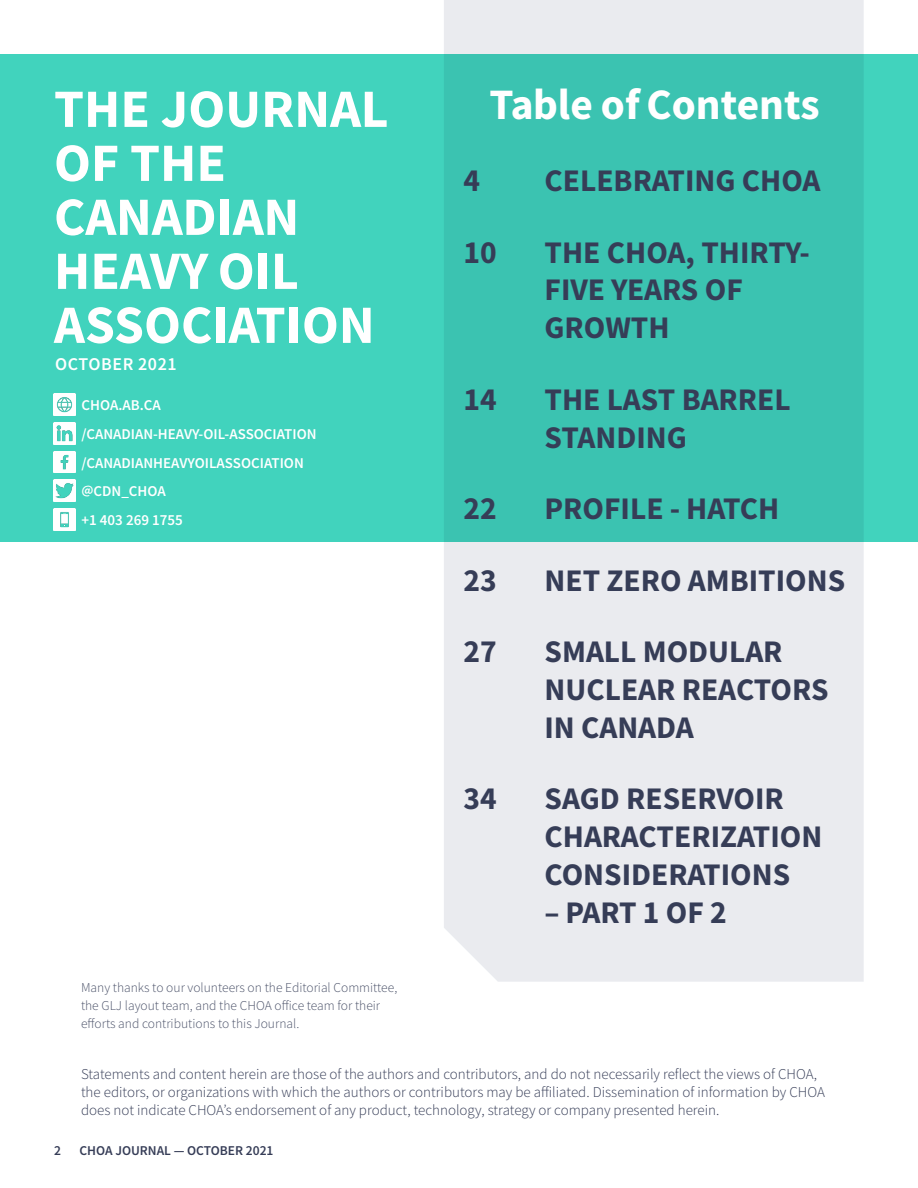
<style>
.page{position:relative;width:918px;height:1188px;background:#fff}
.page>*{position:absolute;margin:0;border:0;box-sizing:border-box;transform-origin:0 0}
.TOC_title{font:54px/54px "Source Sans Variable";color:#fff}
.TOC_title-2{font:43.5px "Source Sans Variable";color:#fff}
.t1{font:31.5px/37.8px "Source Sans Variable";color:#363d57}
.t2{font:18px "Source Sans Variable";letter-spacing:.03em;color:#fff}
.Body{font:15px/18px "Source Sans Variable";color:#363d57}
.t3{font:15px "Source Sans Variable";color:#fff}
.Body-2{font:13.5px/18px "Source Sans Variable";color:#4a5168}
.t4{font:13.5px "Source Sans Variable";color:#363d57}
</style>
<div class="page">
<div style="left:0;top:54px;width:918px;height:487px;background:#41d3bd"></div>
<svg style="left:444px;top:0;width:420px;height:982px;fill:#eaebef"></svg>
<img style="left:54px;top:422px;width:22px;height:22px">
<img style="left:54px;top:451px;width:22px;height:22px">
<img style="left:54px;top:480px;width:22px;height:22px">
<img style="left:54px;top:394px;width:22px;height:21px">
<img style="left:54px;top:509px;width:22px;height:22px">
<p class="TOC_title" style="left:54px;top:82px;width:336px">THE JOURNAL<br>OF THE<br>CANADIAN<br>HEAVY OIL<br>ASSOCIATION</p>
<p class="t2" style="left:55px;top:353px;width:123px">October 2021</p>
<p class="t2" style="left:164px;top:330px;width:58px">OCTOBER</p>
<p class="t2" style="left:247px;top:330px;width:40px">2021</p>
<p class="t3" style="left:82px;top:396px;width:81px">CHOA.AB.CA</p>
<p class="t3" style="left:82px;top:425px;width:237px">/CANADIAN-HEAVY-OIL-ASSOCIATION</p>
<p class="t3" style="left:82px;top:454px;width:224px">/CANADIANHEAVYOILASSOCIATION</p>
<p class="t3" style="left:82px;top:482px;width:86px">@CDN_CHOA</p>
<p class="t3" style="left:82px;top:511px;width:103px">+1 403 269 1755</p>
<p class="Body-2" style="left:81px;top:978px;width:318px">Many thanks to our volunteers on the Editorial Committee, the GLJ layout team, and the CHOA office team for their efforts and contributions to this Journal.</p>
<p class="TOC_title-2" style="left:489px;top:78px;width:332px">Table of Contents</p>
<p class="t1" style="left:464px;top:162px;width:18px">4</p>
<p class="t1" style="left:544px;top:162px;width:278px">CELEBRATING CHOA</p>
<p class="t1" style="left:464px;top:233px;width:35px">10</p>
<p class="t1" style="left:544px;top:233px;width:267px">THE CHOA, THIRTY-<br>FIVE YEARS OF<br>GROWTH</p>
<p class="t1" style="left:464px;top:381px;width:35px">14</p>
<p class="t1" style="left:544px;top:381px;width:248px">THE LAST BARREL<br>STANDING</p>
<p class="t1" style="left:464px;top:490px;width:35px">22</p>
<p class="t1" style="left:544px;top:490px;width:236px">PROFILE - HATCH</p>
<p class="t1" style="left:464px;top:562px;width:35px">23</p>
<p class="t1" style="left:544px;top:562px;width:302px">NET ZERO AMBITIONS</p>
<p class="t1" style="left:464px;top:633px;width:35px">27</p>
<p class="t1" style="left:544px;top:633px;width:286px">SMALL MODULAR<br>NUCLEAR REACTORS<br>IN CANADA</p>
<p class="t1" style="left:464px;top:780px;width:35px">34</p>
<p class="t1" style="left:544px;top:780px;width:279px">SAGD RESERVOIR<br>CHARACTERIZATION<br>CONSIDERATIONS</p>
<p class="t1" style="left:544px;top:894px;width:184px">– PART 1 OF 2</p>
<p class="Body" style="left:81px;top:1065px;width:745px">Statements and content herein are those of the authors and contributors, and do not necessarily reflect the views of CHOA, the editors, or organizations with which the authors or contributors may be affiliated. Dissemination of information by CHOA does not indicate CHOA’s endorsement of any product, technology, strategy or company presented herein.</p>
<p class="t4" style="left:54px;top:1142px;width:221px">2 CHOA JOURNAL — October 2021</p>
</div>
